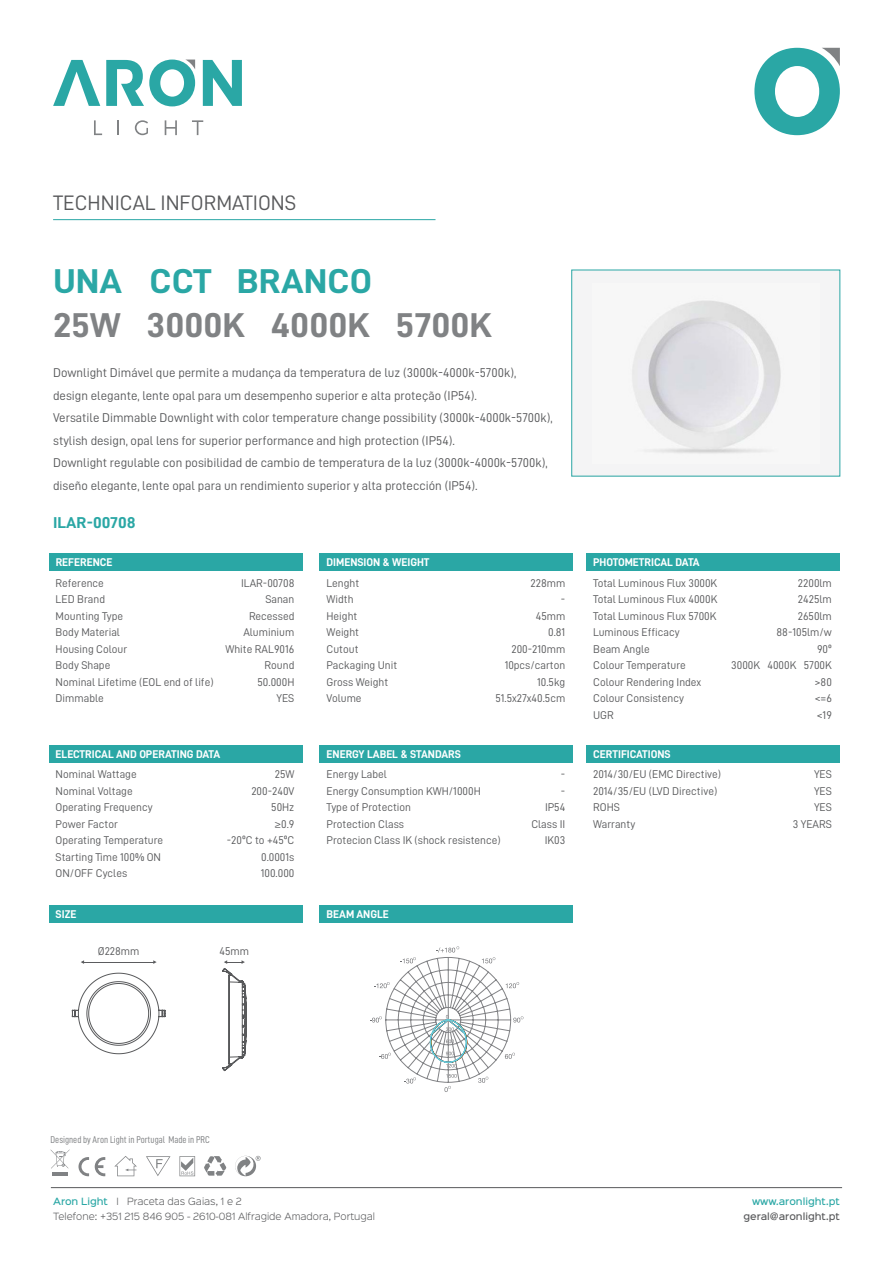
<style>
.page{position:relative;width:893px;height:1263px;background:#fff}
.page>*{position:absolute;margin:0;border:0;box-sizing:border-box;transform-origin:0 0}
.t1{font:34.5px "D DIN Bold";color:#808284;scale:1.08 1}
.t2{font:34.5px "D DIN Bold";color:#2aa7a5;scale:1.08 1}
.t3{font:21px "D DIN";color:#58595b}
.t4{font:15.75px "D DIN Bold";color:#2aa7a5;scale:1.08 1}
.t5{font:12.75px/22.5px "D DIN";color:#58595b}
.t6{font:11.25px/16.5px "D DIN";color:#58595b}
.t7{font:11.25px "D DIN Bold";color:#fff}
.t8{font:9.9px "D DIN Condensed";color:#808284}
.t9{font:300 9px/15px "Sinkin Sans 300";color:#58595b}
.t10{font:500 9px "Sinkin Sans 500";color:#58595b}
.t11{font:500 9px "Sinkin Sans 500";color:#2aa7a5}
.s1{font-family:"Myriad Pro"}
.s2{font-family:"Sinkin Sans 500";font-weight:500;color:#2aa7a5}
</style>
<div class="page">
<svg style="left:203px;top:60px;width:39px;height:46px"></svg>
<svg style="left:53px;top:60px;width:47px;height:46px"></svg>
<svg style="left:106px;top:60px;width:89px;height:46px"></svg>
<svg style="left:94px;top:120px;width:8px;height:15px"></svg>
<svg style="left:117px;top:120px;width:2px;height:15px"></svg>
<svg style="left:135px;top:120px;width:13px;height:15px"></svg>
<svg style="left:165px;top:120px;width:12px;height:15px"></svg>
<svg style="left:192px;top:120px;width:11px;height:15px"></svg>
<svg style="left:754px;top:48px;width:86px;height:87px"></svg>
<hr style="left:51px;top:1187px;width:791px;height:1px;background:#58595b">
<div style="left:572px;top:270px;width:268px;height:206px;background:#f4f4f5"></div>
<img style="left:633px;top:301px;width:148px;height:152px">
<div style="left:49px;top:554px;width:253px;height:17px;background:#2aa7a5"></div>
<hr style="left:53px;top:219px;width:382px;height:1px;background:#2aa7a5">
<div style="left:320px;top:554px;width:253px;height:17px;background:#2aa7a5"></div>
<div style="left:586px;top:554px;width:254px;height:17px;background:#2aa7a5"></div>
<div style="left:49px;top:906px;width:253px;height:17px;background:#2aa7a5"></div>
<div style="left:320px;top:906px;width:253px;height:17px;background:#2aa7a5"></div>
<div style="left:49px;top:745px;width:253px;height:17px;background:#2aa7a5"></div>
<div style="left:320px;top:745px;width:253px;height:17px;background:#2aa7a5"></div>
<div style="left:586px;top:745px;width:254px;height:17px;background:#2aa7a5"></div>
<svg style="left:179px;top:1156px;width:16px;height:20px"></svg>
<svg style="left:146px;top:1156px;width:25px;height:20px"></svg>
<svg style="left:204px;top:1156px;width:22px;height:20px"></svg>
<svg style="left:114px;top:1156px;width:23px;height:20px"></svg>
<svg style="left:78px;top:1157px;width:11px;height:19px"></svg>
<svg style="left:95px;top:1157px;width:10px;height:19px"></svg>
<hr style="left:52px;top:1172px;width:16px;height:4px;background:#808284">
<svg style="left:51px;top:1149px;width:19px;height:19px"></svg>
<svg style="left:235px;top:1156px;width:26px;height:20px"></svg>
<hr style="left:82px;top:962px;width:73px;height:1px;background:#5b5c5e">
<svg style="left:72px;top:973px;width:93px;height:81px"></svg>
<svg style="left:222px;top:960px;width:25px;height:111px"></svg>
<svg style="left:370px;top:946px;width:153px;height:146px"></svg>
<h2 class="t3" style="left:53px;top:194px;width:245px">TECHNICAL INFORMATIONS</h2>
<h1 class="t2" style="left:53px;top:261px;width:297px">UNA CCT BRANCO</h1>
<h1 class="t1" style="left:53px;top:305px;width:408px">25W 3000K 4000K 5700K</h1>
<p class="t5" style="left:53px;top:362px;width:501px">Downlight Dimável que permite a mudança da temperatura de luz (3000k-4000k-5700k), design elegante, lente opal para um desempenho superior e alta proteção (IP54).<br>Versatile Dimmable Downlight with color temperature change possibility (3000k-4000k-5700k), stylish design, opal lens for superior performance and high protection (IP54).<br>Downlight regulable con posibilidad de cambio de temperatura de la luz (3000k-4000k-5700k), diseño elegante, lente opal para un rendimiento superior y alta protección (IP54).</p>
<h3 class="t4" style="left:53px;top:513px;width:78px">ILAR-00708</h3>
<p class="t7" style="left:56px;top:556px;width:58px">REFERENCE</p>
<p class="t7" style="left:327px;top:556px;width:104px">DIMENSION &amp; WEIGHT</p>
<p class="t7" style="left:593px;top:556px;width:108px">PHOTOMETRICAL DATA</p>
<p class="t6" style="left:56px;top:575px;width:159px">Reference<br>LED Brand<br>Mounting Type<br>Body Material<br>Housing Colour<br>Body Shape<br>Nominal Lifetime (EOL end of life)<br>Dimmable</p>
<p class="t6" style="left:226px;top:575px;width:70px;text-align:right">ILAR-00708<br>Sanan<br>Recessed<br>Aluminium<br>White RAL9016<br>Round<br>50.000H<br>YES</p>
<p class="t6" style="left:327px;top:575px;width:72px">Lenght<br>Width<br>Height<br>Weight<br>Cutout<br>Packaging Unit<br>Gross Weight<br>Volume</p>
<p class="t6" style="left:495px;top:575px;width:71px;text-align:right">228mm<br>-<br>45mm<br>0.81<br>200-210mm<br>10pcs/carton<br>10.5kg<br>51.5x27x40.5cm</p>
<p class="t6" style="left:593px;top:575px;width:126px">Total Luminous Flux 3000K<br>Total Luminous Flux 4000K<br>Total Luminous Flux 5700K<br>Luminous Efficacy<br>Beam Angle<br>Colour Temperature<br>Colour Rendering Index<br>Colour Consistency<br>UGR</p>
<p class="t6" style="left:731px;top:575px;width:102px;text-align:right">2200lm<br>2425lm<br>2650lm<br>88-105lm/w<br>90º<br>3000K 4000K 5700K &gt;80<br>&lt;=6<br>&lt;19</p>
<p class="t7" style="left:56px;top:747px;width:166px">ELECTRICAL AND OPERATING DATA</p>
<p class="t7" style="left:327px;top:747px;width:136px">ENERGY LABEL &amp; STANDARS</p>
<p class="t7" style="left:593px;top:747px;width:79px">CERTIFICATIONS</p>
<p class="t6" style="left:56px;top:767px;width:109px">Nominal Wattage<br>Nominal Voltage<br>Operating Frequency<br>Power Factor<br>Operating Temperature<br>Starting Time 100% ON<br>ON/OFF Cycles</p>
<p class="t6" style="left:227px;top:767px;width:69px;text-align:right">25W<br>200-240V<br>50Hz<br><span class="s1">≥</span>0.9<br>-20ºC to +45ºC<br>0.0001s<br>100.000</p>
<p class="t6" style="left:327px;top:767px;width:176px">Energy Label<br>Energy Consumption KWH/1000H<br>Type of Protection<br>Protection Class<br>Protecion Class IK (shock resistence)</p>
<p class="t6" style="left:531px;top:767px;width:35px;text-align:right">-<br>-<br>IP54<br>Class II<br>IK03</p>
<p class="t6" style="left:593px;top:767px;width:129px">2014/30/EU (EMC Directive)<br>2014/35/EU (LVD Directive)<br>ROHS<br>Warranty</p>
<p class="t6" style="left:793px;top:767px;width:41px;text-align:right">YES<br>YES<br>YES<br>3 YEARS</p>
<p class="t7" style="left:56px;top:908px;width:22px">SIZE</p>
<p class="t7" style="left:327px;top:908px;width:64px">BEAM ANGLE</p>
<p class="t6" style="left:98px;top:944px;width:43px">Ø228mm</p>
<p class="t6" style="left:220px;top:944px;width:31px">45mm</p>
<p class="t8" style="left:51px;top:1135px;width:161px">Designed by Aron Light in Portugal Made in PRC</p>
<p class="t9" style="left:53px;top:1195px;width:323px"><span class="s2">Aron Light</span> I Praceta das Gaias, 1 e 2<br>Telefone: +351 215 846 905 - 2610-081 Alfragide Amadora, Portugal</p>
<p class="t11" style="left:752px;top:1197px;width:89px">www.aronlight.pt</p>
<p class="t10" style="left:743px;top:1212px;width:98px">geral@aronlight.pt</p>
</div>
